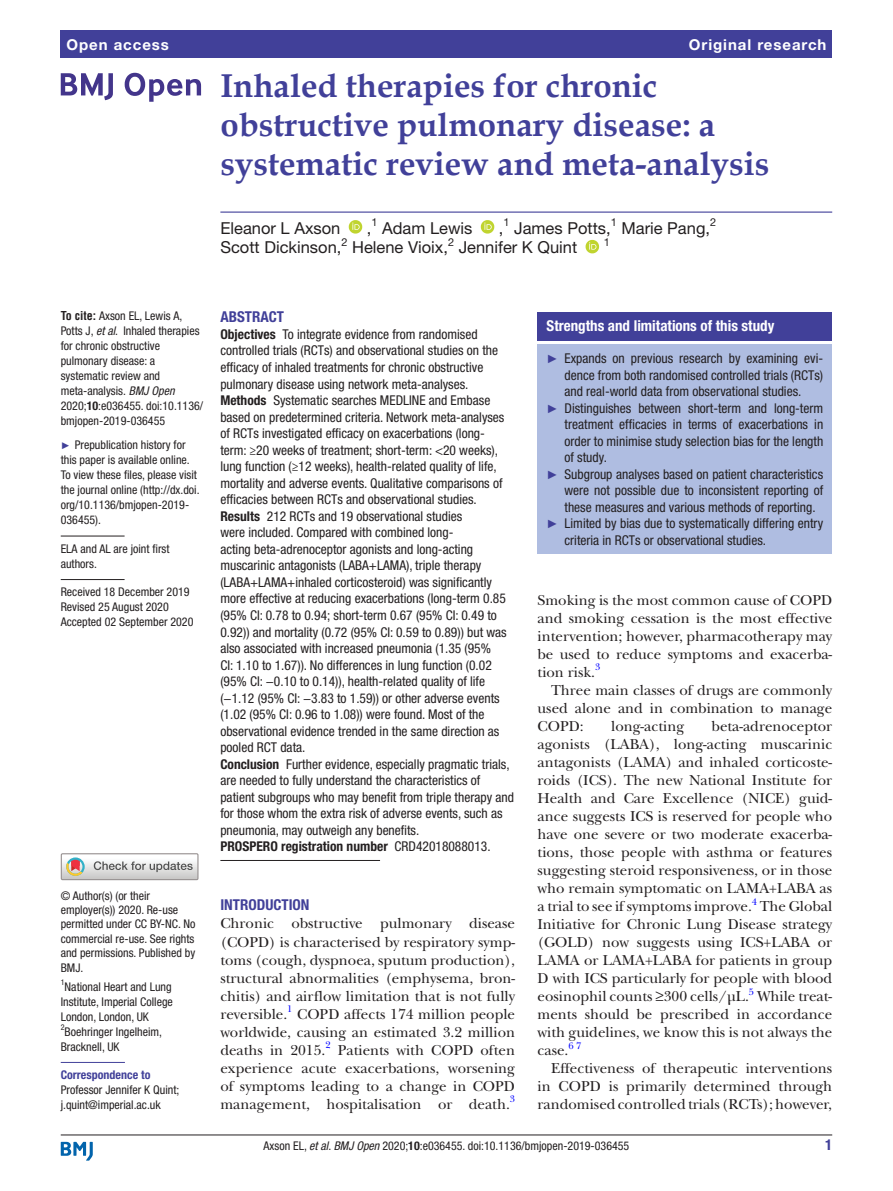
<style>
.page{position:relative;width:893px;height:1191px;background:#fff}
.page>*{position:absolute;margin:0;border:0;box-sizing:border-box;transform-origin:0 0}
.t1{font:700 33px/39px "Book Antiqua";color:#414099}
.t2{font:16.5px "Helvetica Neue LT Std";color:#231f20}
.t3{font:15px/18px "New Baskerville";color:#231f20;text-align:justify}
.t4{font:700 condensed 15px "Helvetica Neue LT Std";color:#fff}
.t5{font:700 15px "Helvetica Neue LT Std";letter-spacing:.065em;color:#fff}
.t6{font:700 condensed 15px "Helvetica Neue LT Std";color:#414099}
.t7{font:condensed 13.5px/16.5px "Helvetica Neue LT Std";color:#231f20}
.t8{font:condensed 12px/15px "Helvetica Neue LT Std";color:#231f20}
.t9{font:700 condensed 12px "Helvetica Neue LT Std";color:#414099}
.t10{font:10.95px "Helvetica Neue LT Std";color:#231f20}
.t11{font:9.9px "New Baskerville";color:#00f}
.t12{font:condensed 7.95px "Helvetica Neue LT Std";color:#231f20}
.s1{font-family:"Helvetica LT Std";font-weight:700}
.s2{font-style:italic}
.s3{font-weight:700}
.s4{font-family:"Arial";font-stretch:normal;font-size:9.75px;color:#414099}
.s5{font-family:"Arial";font-stretch:normal;font-size:12px;color:#414099}
</style>
<div class="page">
<hr style="left:61px;top:1134px;width:771px;height:1px;background:#231f20">
<svg style="left:61px;top:1141px;width:32px;height:19px"></svg>
<div style="left:61px;top:31px;width:771px;height:27px;background:#414099"></div>
<hr style="left:220px;top:211px;width:612px;height:2px;background:#414099">
<svg style="left:349px;top:220px;width:13px;height:14px"></svg>
<svg style="left:481px;top:220px;width:13px;height:14px"></svg>
<svg style="left:586px;top:240px;width:13px;height:13px"></svg>
<hr style="left:61px;top:535px;width:64px;height:1px;background:#231f20">
<hr style="left:61px;top:579px;width:64px;height:1px;background:#231f20">
<hr style="left:61px;top:1062px;width:64px;height:1px;background:#414099">
<svg style="left:61px;top:73px;width:52px;height:27px"></svg>
<svg style="left:125px;top:73px;width:76px;height:29px"></svg>
<div style="left:61px;top:853px;width:138px;height:27px;border:1px solid #969090"></div>
<svg style="left:61px;top:853px;width:137px;height:26px"></svg>
<hr style="left:220px;top:860px;width:160px;height:1px;background:#231f20">
<div style="left:538px;top:312px;width:294px;height:28px;background:#414099"></div>
<div style="left:538px;top:344px;width:294px;height:210px;background:#afbde1"></div>
<p class="t5" style="left:66px;top:35px;width:104px">Open access</p>
<p class="t5" style="left:689px;top:35px;width:139px">Original research</p>
<h1 class="t1" style="left:220px;top:66px;width:550px">Inhaled therapies for chronic obstructive pulmonary disease: a systematic review and meta-analysis</h1>
<p class="t2" style="left:220px;top:218px;width:122px">Eleanor L Axson</p>
<p class="t2" style="left:367px;top:218px;width:6px">,</p>
<p class="t10" style="left:371px;top:216px;width:8px">1</p>
<p class="t2" style="left:382px;top:218px;width:92px">Adam Lewis</p>
<p class="t10" style="left:503px;top:216px;width:8px">1</p>
<p class="t2" style="left:514px;top:218px;width:98px">James Potts,</p>
<p class="t10" style="left:611px;top:216px;width:8px">1</p>
<p class="t2" style="left:621px;top:218px;width:90px">Marie Pang,</p>
<p class="t10" style="left:710px;top:216px;width:8px">2</p>
<p class="t2" style="left:499px;top:218px;width:6px">,</p>
<p class="t2" style="left:220px;top:238px;width:123px">Scott Dickinson,</p>
<p class="t10" style="left:341px;top:235px;width:8px">2</p>
<p class="t2" style="left:352px;top:238px;width:97px">Helene Vioix,</p>
<p class="t10" style="left:448px;top:235px;width:8px">2</p>
<p class="t2" style="left:459px;top:238px;width:120px">Jennifer K Quint</p>
<p class="t10" style="left:604px;top:235px;width:8px">1</p>
<p class="t8" style="left:61px;top:308px;width:144px"><span class="s1">To cite:</span> Axson EL, Lewis A,<br>Potts J, <span class="s2">et al</span>. Inhaled therapies for chronic obstructive pulmonary disease: a systematic review and meta-analysis. <span class="s2">BMJ Open<br></span>2020;<span class="s3">10</span>:e036455. doi:10.1136/ bmjopen-2019-036455</p>
<p class="t8" style="left:61px;top:437px;width:140px"><span class="s4">►</span> Prepublication history for this paper is available online.<br>To view these files, please visit the journal online (http://dx.doi. org/10.1136/bmjopen-2019-<br>036455).</p>
<p class="t8" style="left:61px;top:541px;width:110px">ELA and AL are joint first authors.</p>
<p class="t8" style="left:61px;top:584px;width:134px">Received 18 December 2019<br>Revised 25 August 2020<br>Accepted 02 September 2020</p>
<p class="t8" style="left:61px;top:888px;width:136px;line-height:14.4px">© Author(s) (or their employer(s)) 2020. Re-use permitted under CC BY-NC. No commercial re-use. See rights and permissions. Published by<br>BMJ.</p>
<p class="t12" style="left:61px;top:978px;width:5px">1</p>
<p class="t8" style="left:61px;top:979px;width:114px;text-indent:4px">National Heart and Lung<br>Institute, Imperial College<br>London, London, UK<br><sup>2</sup>Boehringer Ingelheim,<br>Bracknell, UK</p>
<p class="t9" style="left:61px;top:1067px;width:91px">Correspondence to</p>
<p class="t8" style="left:61px;top:1082px;width:120px">Professor Jennifer K Quint; j.quint@imperial.ac.uk</p>
<p class="t6" style="left:220px;top:308px;width:65px">ABSTRACT</p>
<p class="t7" style="left:220px;top:326px;width:295px"><span class="s3">Objectives</span> To integrate evidence from randomised controlled trials (RCTs) and observational studies on the efficacy of inhaled treatments for chronic obstructive pulmonary disease using network meta-analyses.<br><span class="s3">Methods</span> Systematic searches MEDLINE and Embase based on predetermined criteria. Network meta-analyses of RCTs investigated efficacy on exacerbations (long&shy;term: ≥20 weeks of treatment; short-term: &lt;20 weeks), lung function (≥12 weeks), health-related quality of life, mortality and adverse events. Qualitative comparisons of efficacies between RCTs and observational studies.<br><span class="s3">Results</span> 212 RCTs and 19 observational studies<br>were included. Compared with combined long-<br>acting beta-adrenoceptor agonists and long-acting muscarinic antagonists (LABA+LAMA), triple therapy (LABA+LAMA+inhaled corticosteroid) was significantly more effective at reducing exacerbations (long-term 0.85 (95% CI: 0.78 to 0.94; short-term 0.67 (95% CI: 0.49 to 0.92)) and mortality (0.72 (95% CI: 0.59 to 0.89)) but was also associated with increased pneumonia (1.35 (95%<br>CI: 1.10 to 1.67)). No differences in lung function (0.02 (95% CI: −0.10 to 0.14)), health-related quality of life (−1.12 (95% CI: −3.83 to 1.59)) or other adverse events (1.02 (95% CI: 0.96 to 1.08)) were found. Most of the observational evidence trended in the same direction as pooled RCT data.<br><span class="s3">Conclusion</span> Further evidence, especially pragmatic trials, are needed to fully understand the characteristics of patient subgroups who may benefit from triple therapy and for those whom the extra risk of adverse events, such as pneumonia, may outweigh any benefits.<br><span class="s3">PROSPERO registration number</span> CRD42018088013.</p>
<p class="t6" style="left:220px;top:896px;width:91px">INTRODUCTION</p>
<p class="t3" style="left:220px;top:914px;width:296px">Chronic obstructive pulmonary disease (COPD) is characterised by respiratory symp&shy;toms (cough, dyspnoea, sputum production), structural abnormalities (emphysema, bron&shy;chitis) and airflow limitation that is not fully reversible.</p>
<p class="t11" style="left:287px;top:1003px;width:7px">1</p>
<p class="t3" style="left:220px;top:1005px;width:296px;text-indent:77px">COPD affects 174 million people worldwide, causing an estimated 3.2 million deaths in 2015.</p>
<p class="t11" style="left:325px;top:1039px;width:7px">2</p>
<p class="t3" style="left:220px;top:1041px;width:296px;text-indent:117px">Patients with COPD often experience acute exacerbations, worsening of symptoms leading to a change in COPD management, hospitalisation or death.<sup>3</sup></p>
<p class="t4" style="left:547px;top:317px;width:229px">Strengths and limitations of this study</p>
<p class="t7" style="left:547px;top:350px;width:278px"><span class="s5">►</span> Expands on previous research by examining evi-</p>
<p class="t7" style="left:565px;top:366px;width:260px">dence from both randomised controlled trials (RCTs)</p>
<p class="t7" style="left:565px;top:383px;width:238px">and real-world data from observational studies.</p>
<p class="t7" style="left:547px;top:399px;width:278px"><span class="s5">►</span> Distinguishes between short-term and long-term</p>
<p class="t7" style="left:565px;top:416px;width:260px">treatment efficacies in terms of exacerbations in</p>
<p class="t7" style="left:565px;top:432px;width:260px">order to minimise study selection bias for the length</p>
<p class="t7" style="left:565px;top:449px;width:44px">of study.</p>
<p class="t7" style="left:547px;top:465px;width:278px"><span class="s5">►</span> Subgroup analyses based on patient characteristics</p>
<p class="t7" style="left:565px;top:482px;width:260px">were not possible due to inconsistent reporting of</p>
<p class="t7" style="left:565px;top:498px;width:253px">these measures and various methods of reporting.</p>
<p class="t7" style="left:547px;top:515px;width:278px"><span class="s5">►</span> Limited by bias due to systematically differing entry</p>
<p class="t7" style="left:565px;top:531px;width:203px">criteria in RCTs or observational studies.</p>
<p class="t3" style="left:538px;top:591px;width:296px">Smoking is the most common cause of COPD and smoking cessation is the most effective intervention; however, pharmacotherapy may be used to reduce symptoms and exacerba&shy;tion risk.<sup>3</sup></p>
<p class="t3" style="left:538px;top:681px;width:296px;text-indent:14px">Three main classes of drugs are commonly used alone and in combination to manage COPD:</p>
<p class="t3" style="left:538px;top:717px;width:296px;text-indent:174px">beta-adrenoceptor agonists (LABA), long-acting muscarinic antagonists (LAMA) and inhaled corticoste&shy;roids (ICS). The new National Institute for Health and Care Excellence (NICE) guid&shy;ance suggests ICS is reserved for people who have one severe or two moderate exacerba&shy;tions, those people with asthma or features suggesting steroid responsiveness, or in those who remain symptomatic on LAMA+LABA as a trial to see if symptoms improve.<sup>4</sup> The Global Initiative for Chronic Lung Disease strategy (GOLD) now suggests using ICS+LABA or LAMA or LAMA+LABA for patients in group D with ICS particularly for people with blood eosinophil counts ≥300 cells/µL.</p>
<p class="t3" style="left:611px;top:717px;width:74px">long-acting</p>
<p class="t11" style="left:749px;top:985px;width:7px">5</p>
<p class="t3" style="left:538px;top:987px;width:296px;text-indent:219px">While treat&shy;ments should be prescribed in accordance with guidelines, we know this is not always the case.</p>
<p class="t11" style="left:568px;top:1039px;width:14px">6 7</p>
<p class="t3" style="left:538px;top:1059px;width:296px;text-indent:14px">Effectiveness of therapeutic interventions in COPD is primarily determined through randomised controlled trials (RCTs); however,</p>
<p class="t8" style="left:264px;top:1137px;width:367px">Axson EL, <span class="s2">et al</span>. <span class="s2">BMJ Open</span> 2020;<span class="s3">10</span>:e036455. doi:10.1136/bmjopen-2019-036455</p>
<p class="t6" style="left:825px;top:1135px;width:9px">1</p>
</div>
